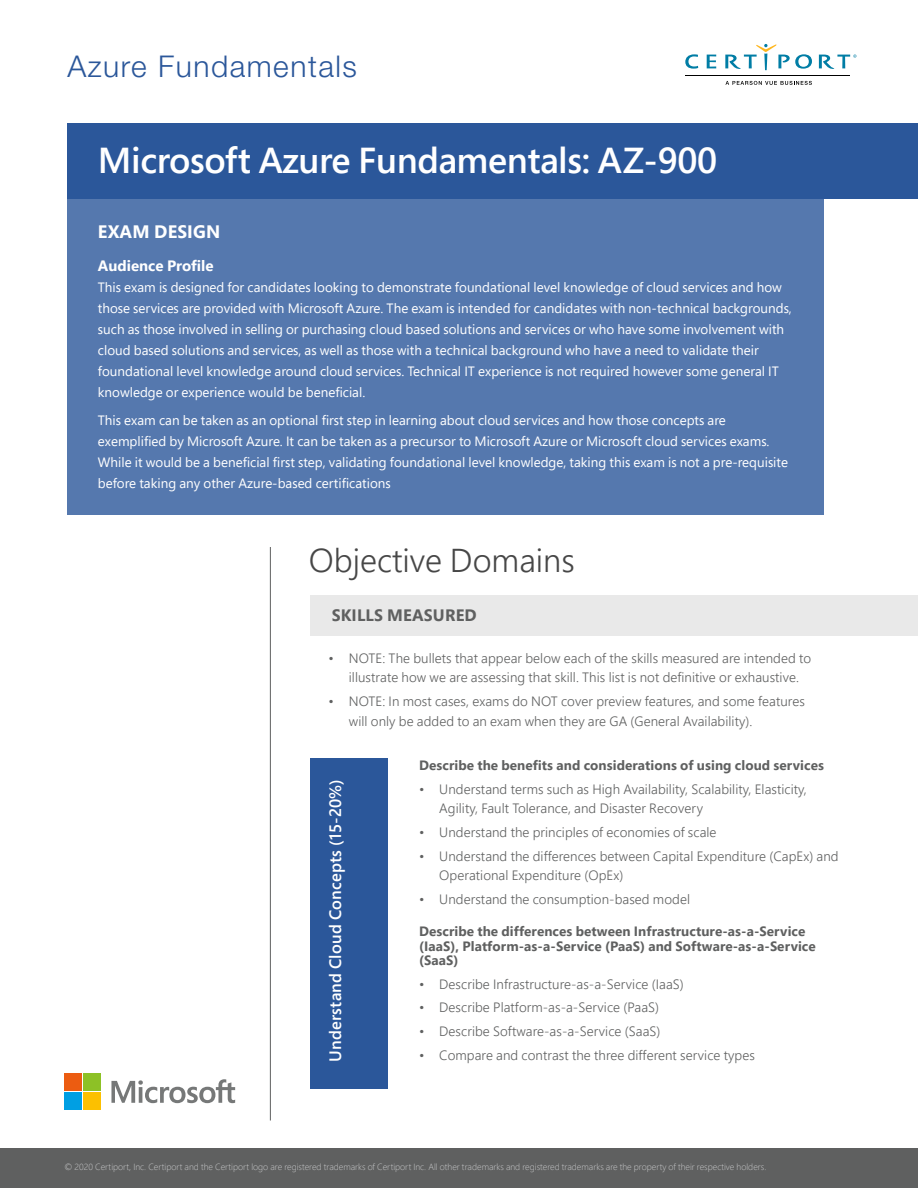
<style>
.page{position:relative;width:918px;height:1188px;background:#fff}
.page>*{position:absolute;margin:0;border:0;box-sizing:border-box;transform-origin:0 0}
.t1{font:600 36px "Segoe Pro";letter-spacing:-.01em;color:#fff}
.t2{font:300 33px "Segoe Pro";color:#474747}
.t3{font:300 30px "Helvetica Neue LT Std";letter-spacing:.05em;color:#2b579a}
.t4{font:700 18px "Segoe Pro";letter-spacing:.01em;color:#fff}
.t5{font:600 16.5px "Segoe Pro";letter-spacing:.01em;color:#fff}
.t6{font:700 16.5px "Segoe Pro";letter-spacing:.01em;color:#5f6060}
.t7{font:700 15px "Segoe Pro";color:#fff}
.t8{font:13.5px/21px "Segoe Pro";color:#fff}
.t9{font:300 13.5px/19.5px "Segoe Pro";letter-spacing:.005em;color:#5f6060}
.t10{font:700 13.5px/14.2px "Segoe Pro";letter-spacing:.005em;color:#5f6060}
.t11{font:300 9px "Segoe Pro";color:#c9cacb}
</style>
<div class="page">
<div style="left:0;top:1148px;width:918px;height:40px;background:#5f6060"></div>
<div style="left:68px;top:198px;width:756px;height:317px;background:#5578ae"></div>
<div style="left:68px;top:123px;width:850px;height:75px;background:#2b579a"></div>
<svg style="left:685px;top:54px;width:13px;height:15px"></svg>
<svg style="left:707px;top:55px;width:9px;height:13px"></svg>
<svg style="left:725px;top:44px;width:87px;height:26px"></svg>
<svg style="left:819px;top:55px;width:37px;height:14px"></svg>
<svg style="left:725px;top:81px;width:87px;height:4px"></svg>
<hr style="left:685px;top:75px;width:165px;height:1px;background:#000">
<div style="left:310px;top:595px;width:608px;height:41px;background:#e9e9e9"></div>
<hr style="left:270px;top:547px;width:1px;height:574px;background:#5f6060">
<div style="left:310px;top:758px;width:78px;height:331px;background:#2b579a"></div>
<svg style="left:111px;top:1079px;width:124px;height:24px"></svg>
<div style="left:64px;top:1074px;width:17px;height:17px;background:#ec5c11"></div>
<div style="left:83px;top:1074px;width:18px;height:17px;background:#8dc126"></div>
<div style="left:64px;top:1093px;width:17px;height:17px;background:#009fe3"></div>
<div style="left:83px;top:1093px;width:18px;height:17px;background:#fcc000"></div>
<h3 class="t3" style="left:68px;top:48px;width:291px">Azure Fundamentals</h3>
<h1 class="t1" style="left:98px;top:135px;width:621px">Microsoft Azure Fundamentals: AZ-900</h1>
<h3 class="t4" style="left:98px;top:219px;width:124px">EXAM DESIGN</h3>
<p class="t7" style="left:98px;top:255px;width:117px">Audience Profile</p>
<p class="t8" style="left:98px;top:277px;width:695px">This exam is designed for candidates looking to demonstrate foundational level knowledge of cloud services and how those services are provided with Microsoft Azure. The exam is intended for candidates with non-technical backgrounds, such as those involved in selling or purchasing cloud based solutions and services or who have some involvement with cloud based solutions and services, as well as those with a technical background who have a need to validate their foundational level knowledge around cloud services. Technical IT experience is not required however some general IT knowledge or experience would be beneficial.</p>
<p class="t8" style="left:98px;top:410px;width:692px">This exam can be taken as an optional first step in learning about cloud services and how those concepts are exemplified by Microsoft Azure. It can be taken as a precursor to Microsoft Azure or Microsoft cloud services exams.<br>While it would be a beneficial first step, validating foundational level knowledge, taking this exam is not a pre-requisite before taking any other Azure-based certifications</p>
<h2 class="t2" style="left:309px;top:538px;width:267px">Objective Domains</h2>
<p class="t6" style="left:332px;top:603px;width:147px">SKILLS MEASURED</p>
<p class="t9" style="left:329px;top:648px;width:484px;text-align:center">• NOTE: The bullets that appear below each of the skills measured are intended to illustrate how we are assessing that skill. This list is not definitive or exhaustive.</p>
<p class="t9" style="left:349px;top:691px;width:457px;text-indent:-20px">• NOTE: In most cases, exams do NOT cover preview features, and some features will only be added to an exam when they are GA (General Availability).</p>
<p class="t5" style="left:324px;top:1062px;width:284px;rotate:-90deg">Understand Cloud Concepts (15-20%)</p>
<p class="t10" style="left:419px;top:758px;width:407px">Describe the benefits and considerations of using cloud services</p>
<p class="t9" style="left:439px;top:779px;width:369px;text-indent:-20px">• Understand terms such as High Availability, Scalability, Elasticity,<br>Agility, Fault Tolerance, and Disaster Recovery</p>
<p class="t9" style="left:419px;top:822px;width:299px">• Understand the principles of economies of scale</p>
<p class="t9" style="left:439px;top:846px;width:401px;text-indent:-20px">• Understand the differences between Capital Expenditure (CapEx) and<br>Operational Expenditure (OpEx)</p>
<p class="t9" style="left:419px;top:889px;width:272px">• Understand the consumption-based model</p>
<p class="t10" style="left:419px;top:924px;width:398px">Describe the differences between Infrastructure-as-a-Service (IaaS), Platform-as-a-Service (PaaS) and Software-as-a-Service (SaaS)</p>
<p class="t9" style="left:419px;top:974px;width:266px">• Describe Infrastructure-as-a-Service (IaaS)</p>
<p class="t9" style="left:419px;top:998px;width:242px">• Describe Platform-as-a-Service (PaaS)</p>
<p class="t9" style="left:419px;top:1021px;width:243px">• Describe Software-as-a-Service (SaaS)</p>
<p class="t9" style="left:419px;top:1045px;width:337px">• Compare and contrast the three different service types</p>
<p class="t11" style="left:64px;top:1160px;width:703px">© 2020 Certiport, Inc. Certiport and the Certiport logo are registered trademarks of Certiport Inc. All other trademarks and registered trademarks are the property of their respective holders.</p>
</div>
